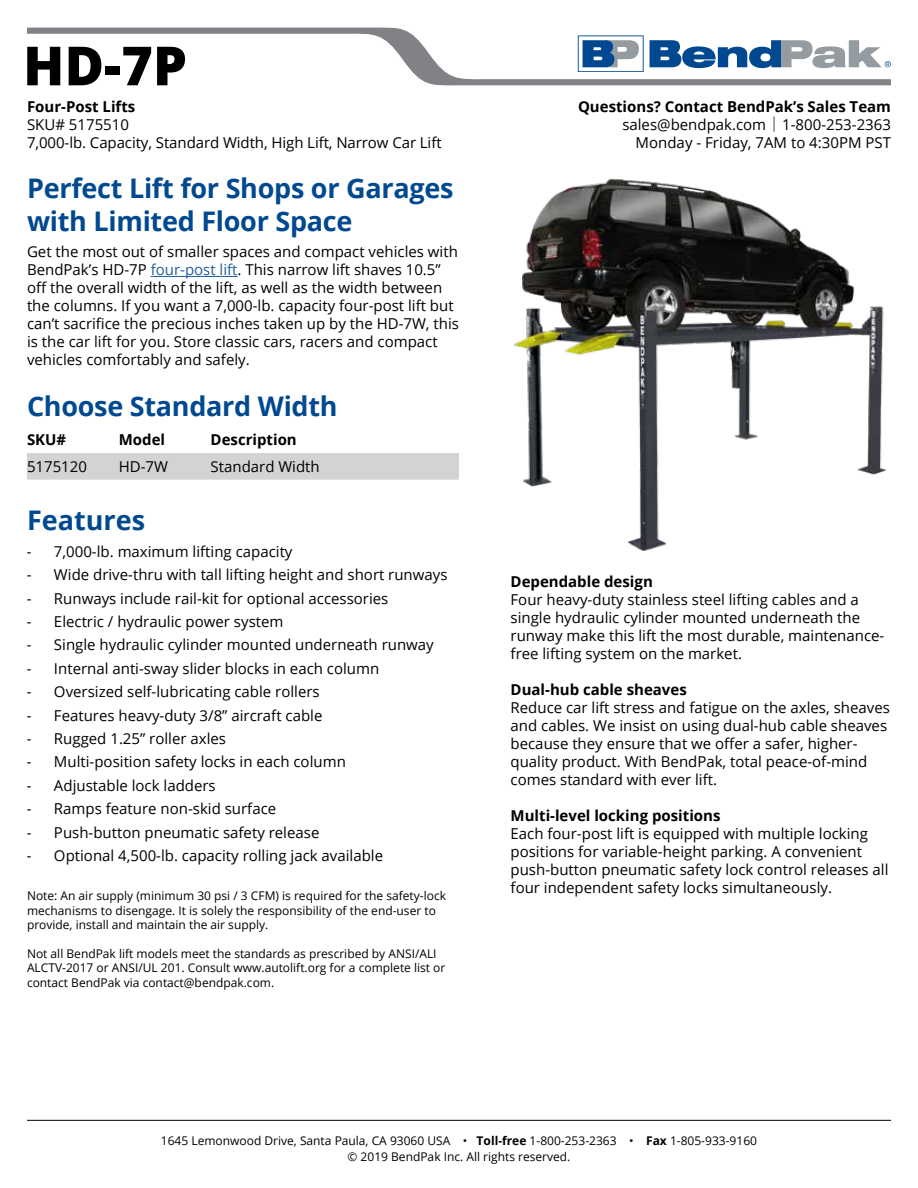
<style>
.page{position:relative;width:918px;height:1188px;background:#fff}
.page>*{position:absolute;margin:0;border:0;box-sizing:border-box;transform-origin:0 0}
.t1{font:800 54px "Open Sans";color:#000}
.t2{font:700 27px/32.4px "Open Sans";letter-spacing:-.01em;color:#004990}
.t3{font:15px/18px "Open Sans";color:#000}
.t4{font:700 15px "Open Sans";color:#000}
.t5{font:12px/14.4px "Open Sans";color:#000}
.s1{color:#215e9e}
.s2{font-weight:700}
.s3{font-weight:300}
</style>
<div class="page">
<img style="left:513px;top:178px;width:374px;height:373px">
<svg style="left:27px;top:27px;width:864px;height:58px"></svg>
<hr style="left:151px;top:276px;width:87px;height:1px;background:#215e9e">
<hr style="left:27px;top:1120px;width:864px;height:1px;background:#000">
<div style="left:27px;top:453px;width:432px;height:27px;background:#d1d3d4"></div>
<svg style="left:650px;top:40px;width:241px;height:28px"></svg>
<svg style="left:578px;top:35px;width:66px;height:37px"></svg>
<h1 class="t1" style="left:23px;top:25px;width:165px">HD-7P</h1>
<p class="t4" style="left:27px;top:96px;width:110px">Four-Post Lifts</p>
<p class="t3" style="left:27px;top:115px;width:416px">SKU# 5175510<br>7,000-lb. Capacity, Standard Width, High Lift, Narrow Car Lift</p>
<h2 class="t2" style="left:27px;top:172px;width:428px">Perfect Lift for Shops or Garages with Limited Floor Space</h2>
<p class="t3" style="left:27px;top:243px;width:434px">Get the most out of smaller spaces and compact vehicles with BendPak’s HD-7P <span class="s1">four-post lift</span>. This narrow lift shaves 10.5” off the overall width of the lift, as well as the width between the columns. If you want a 7,000-lb. capacity four-post lift but can’t sacrifice the precious inches taken up by the HD-7W, this is the car lift for you. Store classic cars, racers and compact vehicles comfortably and safely.</p>
<h2 class="t2" style="left:27px;top:389px;width:312px">Choose Standard Width</h2>
<p class="t4" style="left:27px;top:429px;width:41px">SKU#</p>
<p class="t4" style="left:119px;top:429px;width:48px">Model</p>
<p class="t4" style="left:211px;top:429px;width:88px">Description</p>
<p class="t3" style="left:27px;top:457px;width:62px">5175120</p>
<p class="t3" style="left:119px;top:457px;width:51px">HD-7W</p>
<p class="t3" style="left:211px;top:457px;width:111px">Standard Width</p>
<h2 class="t2" style="left:27px;top:504px;width:120px">Features</h2>
<p class="t3" style="left:27px;top:542px;width:267px">- 7,000-lb. maximum lifting capacity</p>
<p class="t3" style="left:27px;top:565px;width:422px">- Wide drive-thru with tall lifting height and short runways</p>
<p class="t3" style="left:27px;top:589px;width:363px">- Runways include rail-kit for optional accessories</p>
<p class="t3" style="left:27px;top:612px;width:258px">- Electric / hydraulic power system</p>
<p class="t3" style="left:27px;top:636px;width:408px">- Single hydraulic cylinder mounted underneath runway</p>
<p class="t3" style="left:27px;top:659px;width:354px">- Internal anti-sway slider blocks in each column</p>
<p class="t3" style="left:27px;top:682px;width:294px">- Oversized self-lubricating cable rollers</p>
<p class="t3" style="left:27px;top:706px;width:297px">- Features heavy-duty 3/8” aircraft cable</p>
<p class="t3" style="left:27px;top:729px;width:201px">- Rugged 1.25” roller axles</p>
<p class="t3" style="left:27px;top:753px;width:320px">- Multi-position safety locks in each column</p>
<p class="t3" style="left:27px;top:776px;width:190px">- Adjustable lock ladders</p>
<p class="t3" style="left:27px;top:799px;width:251px">- Ramps feature non-skid surface</p>
<p class="t3" style="left:27px;top:823px;width:294px">- Push-button pneumatic safety release</p>
<p class="t3" style="left:27px;top:846px;width:358px">- Optional 4,500-lb. capacity rolling jack available</p>
<p class="t5" style="left:27px;top:888px;width:421px">Note: An air supply (minimum 30 psi / 3 CFM) is required for the safety-lock mechanisms to disengage. It is solely the responsibility of the end-user to provide, install and maintain the air supply.</p>
<p class="t5" style="left:27px;top:946px;width:420px">Not all BendPak lift models meet the standards as prescribed by ANSI/ALI<br>ALCTV-2017 or ANSI/UL 201. Consult www.autolift.org for a complete list or contact BendPak via contact@bendpak.com.</p>
<p class="t3" style="left:578px;top:97px;width:315px;text-align:right"><span class="s2">Questions? Contact BendPak’s Sales Team </span>sales@bendpak.com <span class="s3">|</span> 1-800-253-2363<br>Monday - Friday, 7AM to 4:30PM PST</p>
<p class="t4" style="left:511px;top:571px;width:144px">Dependable design</p>
<p class="t3" style="left:511px;top:590px;width:375px">Four heavy-duty stainless steel lifting cables and a single hydraulic cylinder mounted underneath the runway make this lift the most durable, maintenance&shy;free lifting system on the market.</p>
<p class="t4" style="left:511px;top:679px;width:178px">Dual-hub cable sheaves</p>
<p class="t3" style="left:511px;top:698px;width:381px">Reduce car lift stress and fatigue on the axles, sheaves and cables. We insist on using dual-hub cable sheaves because they ensure that we offer a safer, higher&shy;quality product. With BendPak, total peace-of-mind comes standard with ever lift.</p>
<p class="t4" style="left:511px;top:805px;width:211px">Multi-level locking positions</p>
<p class="t3" style="left:511px;top:824px;width:379px">Each four-post lift is equipped with multiple locking positions for variable-height parking. A convenient push-button pneumatic safety lock control releases all four independent safety locks simultaneously.</p>
<p class="t5" style="left:161px;top:1134px;width:598px">1645 Lemonwood Drive, Santa Paula, CA 93060 USA • <span class="s2">Toll-free</span> 1-800-253-2363 • <span class="s2">Fax</span> 1-805-933-9160</p>
<p class="t5" style="left:348px;top:1149px;width:224px">© 2019 BendPak Inc. All rights reserved.</p>
</div>
